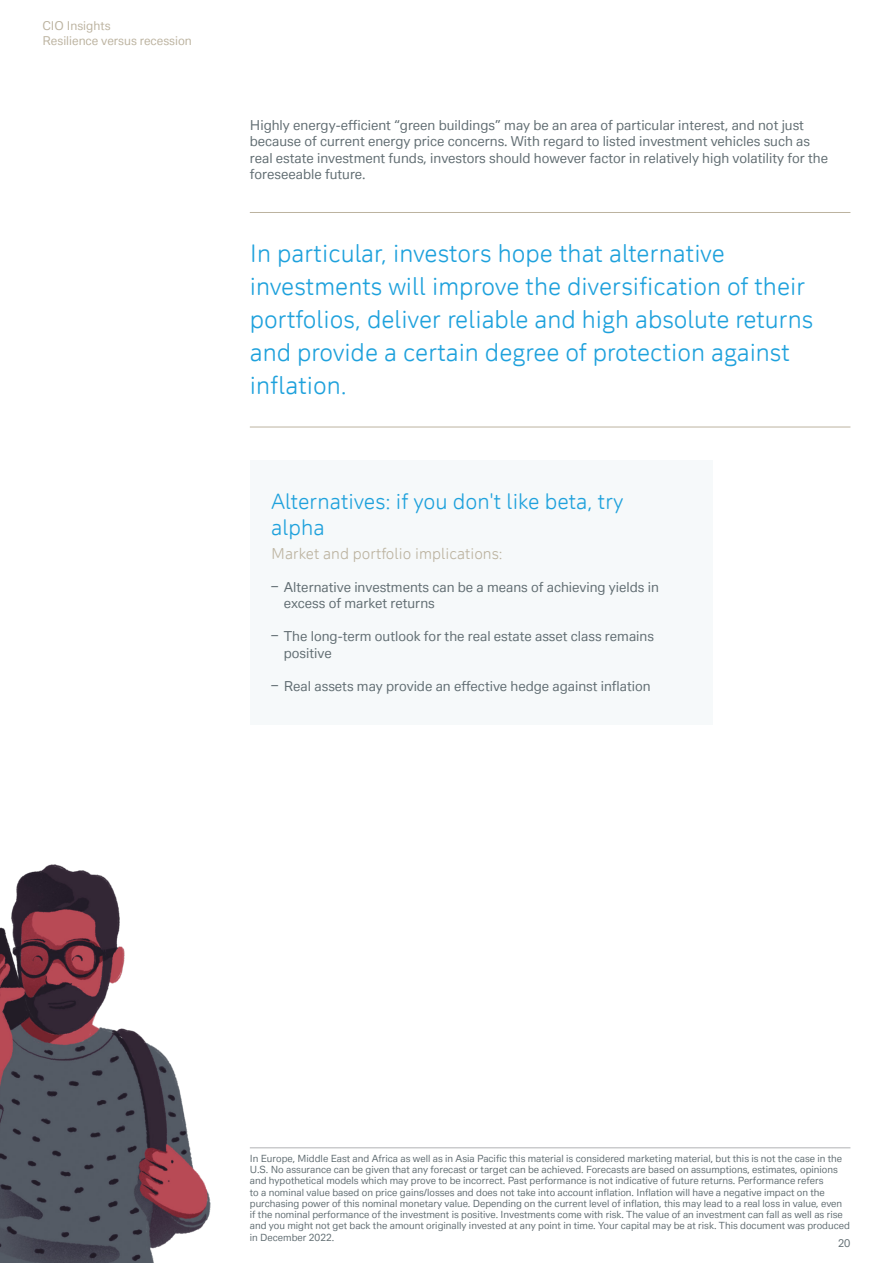
<style>
.page{position:relative;width:893px;height:1263px;background:#fff}
.page>*{position:absolute;margin:0;border:0;box-sizing:border-box;transform-origin:0 0}
.t1{font:24px/33px "Deutsche Bank Display";color:#1ea1dc}
.t2{font:21px/25.5px "Deutsche Bank Display";color:#1ea1dc}
.t3{font:15px "Deutsche Bank Display";color:#bcb3a0}
.t4{font:13.5px/16.5px "Deutsche Bank Text";color:#616d72}
.t5{font:12px/14.4px "Deutsche Bank Text";color:#bcb3a0}
.t6{font:10.5px "Deutsche Bank Text";color:#616d72}
.t7{font:9.75px/11.2px "Deutsche Bank Text";color:#616d72}
</style>
<div class="page">
<hr style="left:250px;top:1147px;width:600px;height:1px;background:#b1b2b4">
<div style="left:250px;top:461px;width:462px;height:264px;background:#f6f9fa"></div>
<hr style="left:250px;top:212px;width:600px;height:1px;background:#bcb3a0">
<hr style="left:250px;top:427px;width:600px;height:1px;background:#bcb3a0">
<img style="left:0;top:864px;width:211px;height:399px">
<p class="t5" style="left:42px;top:18px;width:151px">CIO Insights<br>Resilience versus recession</p>
<p class="t4" style="left:250px;top:116px;width:580px">Highly energy-efficient “green buildings” may be an area of particular interest, and not just because of current energy price concerns. With regard to listed investment vehicles such as real estate investment funds, investors should however factor in relatively high volatility for the foreseeable future.</p>
<h1 class="t1" style="left:250px;top:236px;width:565px">In particular, investors hope that alternative investments will improve the diversification of their portfolios, deliver reliable and high absolute returns and provide a certain degree of protection against inflation.</h1>
<h2 class="t2" style="left:271px;top:488px;width:353px">Alternatives: if you don't like beta, try alpha</h2>
<h3 class="t3" style="left:271px;top:544px;width:233px">Market and portfolio implications:</h3>
<h3 class="t4" style="left:284px;top:578px;width:377px;text-indent:-13px">o Alternative investments can be a means of achieving yields in excess of market returns</h3>
<h3 class="t4" style="left:284px;top:628px;width:372px;text-indent:-13px">o The long-term outlook for the real estate asset class remains positive</h3>
<h3 class="t4" style="left:271px;top:677px;width:381px">o Real assets may provide an effective hedge against inflation</h3>
<p class="t7" style="left:250px;top:1152px;width:602px">In Europe, Middle East and Africa as well as in Asia Pacific this material is considered marketing material, but this is not the case in the U.S. No assurance can be given that any forecast or target can be achieved. Forecasts are based on assumptions, estimates, opinions and hypothetical models which may prove to be incorrect. Past performance is not indicative of future returns. Performance refers<br>to a nominal value based on price gains/losses and does not take into account inflation. Inflation will have a negative impact on the purchasing power of this nominal monetary value. Depending on the current level of inflation, this may lead to a real loss in value, even if the nominal performance of the investment is positive. Investments come with risk. The value of an investment can fall as well as rise and you might not get back the amount originally invested at any point in time. Your capital may be at risk. This document was produced in December 2022.</p>
<p class="t6" style="left:838px;top:1236px;width:14px">20</p>
</div>
